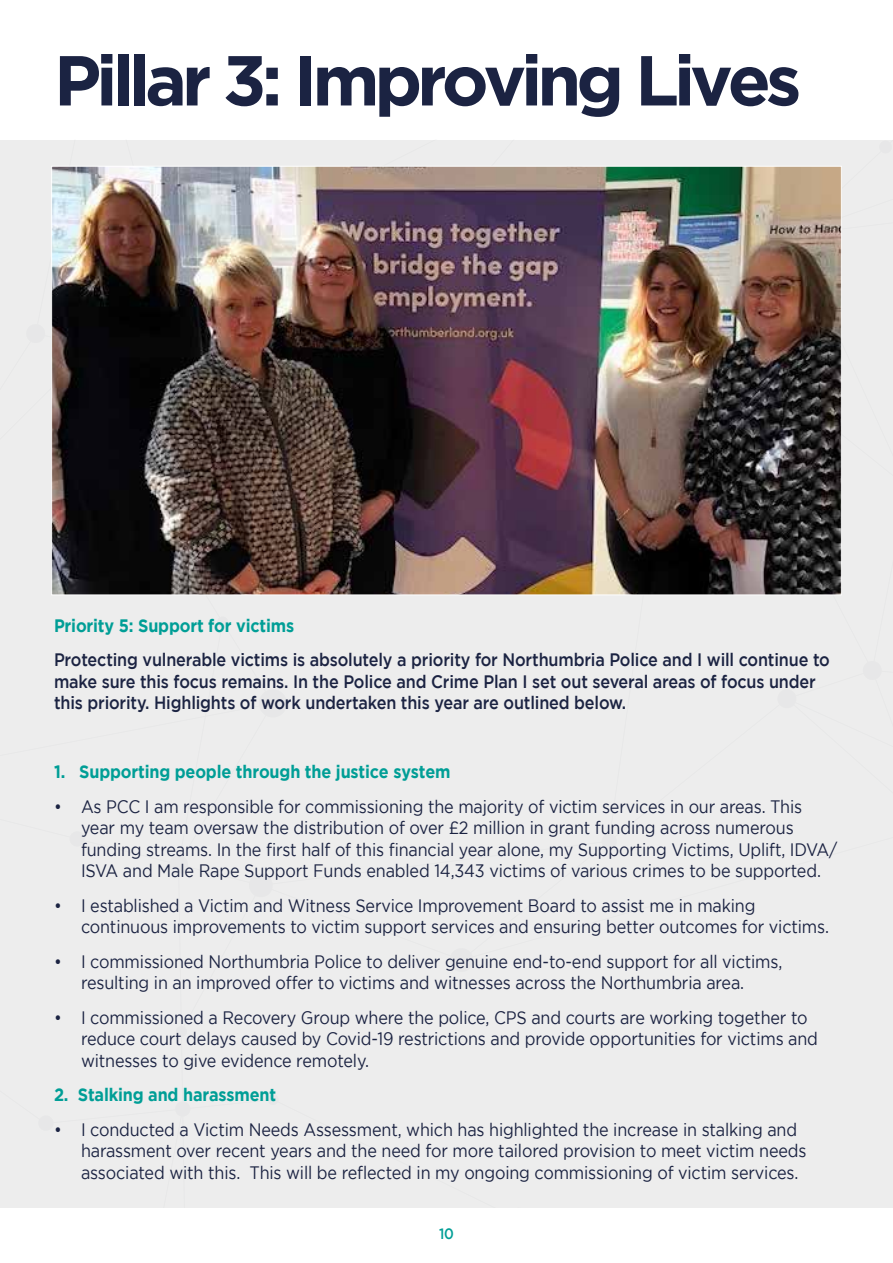
<style>
.page{position:relative;width:893px;height:1263px;background:#fff}
.page>*{position:absolute;margin:0;border:0;box-sizing:border-box;transform-origin:0 0}
.t1{font:700 70.5px "Gotham";letter-spacing:-.07em;color:#1b2342}
.t2{font:18px/21.6px "Gotham";letter-spacing:-.01em;color:#1b2342;scale:.9 1}
.t3{font:500 18px/21.6px "Gotham";letter-spacing:-.01em;color:#1b2342;scale:.9 1}
.t4{font:700 18px "Gotham";letter-spacing:-.01em;color:#009e96;scale:.9 1}
.t5{font:500 15px "Gotham";color:#009e96;scale:.9 1}
</style>
<div class="page">
<div style="left:0;top:140px;width:893px;height:1067px;background:#ededed"></div>
<img style="left:53px;top:168px;width:787px;height:425px">
<h1 class="t1" style="left:54px;top:40px;width:749px">Pillar 3: Improving Lives</h1>
<p class="t4" style="left:54px;top:615px;width:268px">Priority 5: Support for victims</p>
<p class="t3" style="left:54px;top:649px;width:864px">Protecting vulnerable victims is absolutely a priority for Northumbria Police and I will continue to make sure this focus remains. In the Police and Crime Plan I set out several areas of focus under this priority. Highlights of work undertaken this year are outlined below.</p>
<p class="t4" style="left:54px;top:761px;width:442px">1. Supporting people through the justice system</p>
<p class="t2" style="left:81px;top:795px;width:842px;text-indent:-27px">• As PCC I am responsible for commissioning the majority of victim services in our areas. This year my team oversaw the distribution of over £2 million in grant funding across numerous funding streams. In the first half of this financial year alone, my Supporting Victims, Uplift, IDVA/ ISVA and Male Rape Support Funds enabled 14,343 victims of various crimes to be supported.</p>
<p class="t2" style="left:81px;top:894px;width:833px;text-indent:-27px">• I established a Victim and Witness Service Improvement Board to assist me in making continuous improvements to victim support services and ensuring better outcomes for victims.</p>
<p class="t2" style="left:81px;top:950px;width:781px;text-indent:-27px">• I commissioned Northumbria Police to deliver genuine end-to-end support for all victims, resulting in an improved offer to victims and witnesses across the Northumbria area.</p>
<p class="t2" style="left:81px;top:1006px;width:820px;text-indent:-27px">• I commissioned a Recovery Group where the police, CPS and courts are working together to reduce court delays caused by Covid-19 restrictions and provide opportunities for victims and witnesses to give evidence remotely.</p>
<p class="t4" style="left:54px;top:1084px;width:248px">2. Stalking and harassment</p>
<p class="t2" style="left:81px;top:1118px;width:808px;text-indent:-27px">• I conducted a Victim Needs Assessment, which has highlighted the increase in stalking and harassment over recent years and the need for more tailored provision to meet victim needs associated with this. This will be reflected in my ongoing commissioning of victim services.</p>
<p class="t5" style="left:439px;top:1225px;width:18px">10</p>
</div>
